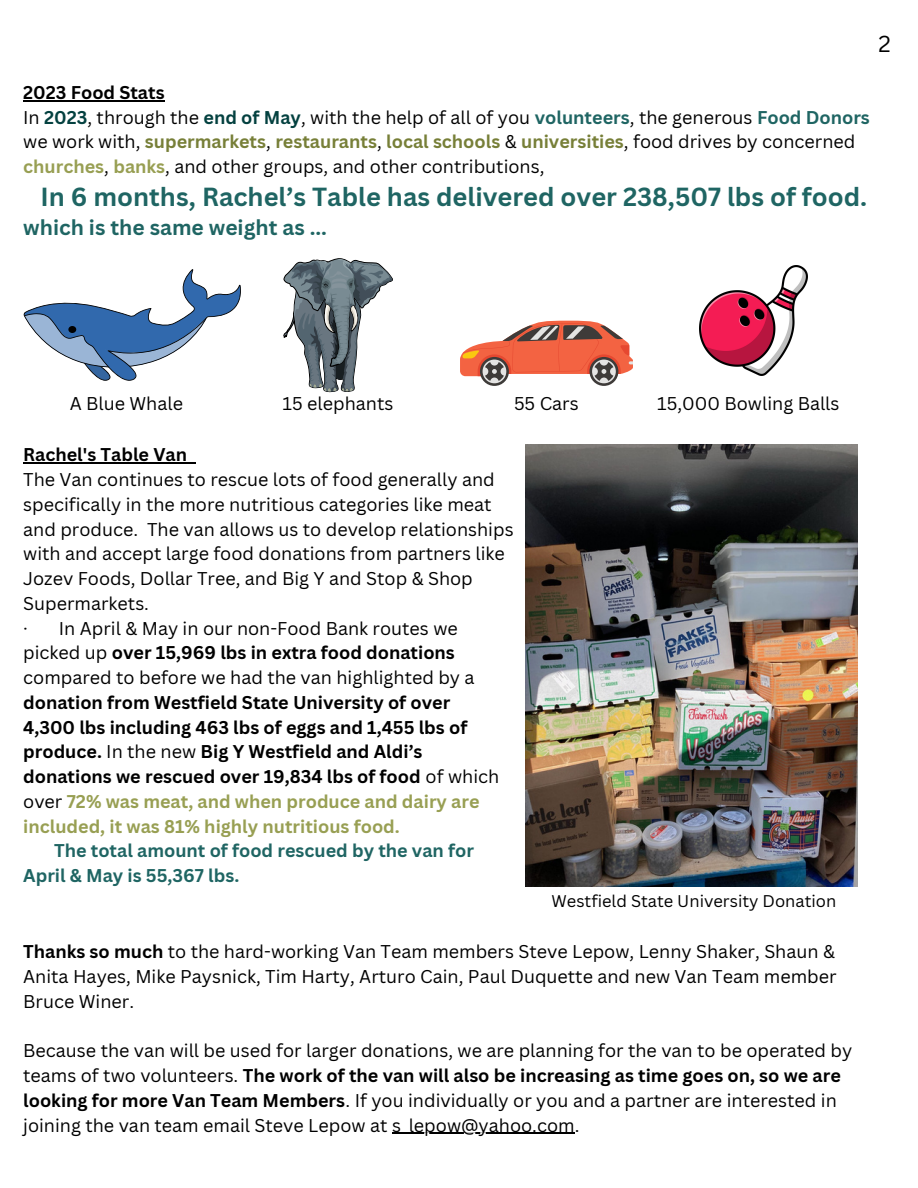
<style>
.page{position:relative;width:918px;height:1188px;background:#fff}
.page>*{position:absolute;margin:0;border:0;box-sizing:border-box;transform-origin:0 0}
.t1{font:700 25.5px "Canva Sans";color:#1f6563}
.t2{font:22.5px "Canva Sans";color:#000}
.t3{font:700 21px "Canva Sans";color:#1f6563}
.t4{font:18px/24.8px "Canva Sans";color:#000}
.t5{font:700 18px/24.8px "Canva Sans";color:#000}
.t6{font:700 18px/24.8px "Canva Sans";color:#1f6563}
.t7{font:16.5px "Canva Sans";color:#000}
.s1{font-weight:700;color:#044140}
.s2{font-weight:700;color:#1f6563}
.s3{font-weight:700;color:#777f38}
.s4{font-weight:700;color:#989f53}
.s5{font-weight:700}
.s6{font-weight:400}
.s7{color:#989f53}
</style>
<div class="page">
<svg style="left:23px;top:269px;width:218px;height:112px"></svg>
<svg style="left:284px;top:258px;width:109px;height:134px"></svg>
<svg style="left:460px;top:321px;width:173px;height:65px"></svg>
<img style="left:699px;top:266px;width:108px;height:109px">
<img style="left:526px;top:444px;width:331px;height:442px">
<hr style="left:23px;top:463px;width:164px;height:1px;background:#000">
<hr style="left:23px;top:100px;width:142px;height:1px;background:#000">
<hr style="left:392px;top:1133px;width:183px;height:1px;background:#000">
<p class="t2" style="left:878px;top:28px;width:14px">2</p>
<p class="t5" style="left:23px;top:79px;width:143px">2023 Food Stats</p>
<p class="t4" style="left:23px;top:104px;width:848px">In <span class="s1">2023</span>, through the <span class="s1">end of May</span>, with the help of all of you <span class="s2">volunteers</span>, the generous <span class="s2">Food Donors </span>we work with, <span class="s3">supermarkets</span>, <span class="s3">restaurants</span>, <span class="s3">local schools</span> &amp; <span class="s3">universities</span>, food drives by concerned <span class="s4">churches</span>, <span class="s4">banks</span>, and other groups, and other contributions,</p>
<p class="t1" style="left:41px;top:178px;width:828px">In 6 months, Rachel’s Table has delivered over 238,507 lbs of food.</p>
<p class="t3" style="left:23px;top:213px;width:305px">which is the same weight as ...</p>
<p class="t4" style="left:70px;top:391px;width:115px">A Blue Whale</p>
<p class="t4" style="left:283px;top:391px;width:112px">15 elephants</p>
<p class="t4" style="left:514px;top:391px;width:66px">55 Cars</p>
<p class="t4" style="left:657px;top:391px;width:184px">15,000 Bowling Balls</p>
<p class="t5" style="left:23px;top:442px;width:165px">Rachel's Table Van</p>
<p class="t4" style="left:23px;top:467px;width:492px">The Van continues to rescue lots of food generally and specifically in the more nutritious categories like meat and produce. The van allows us to develop relationships with and accept large food donations from partners like Jozev Foods, Dollar Tree, and Big Y and Stop &amp; Shop Supermarkets.</p>
<p class="t4" style="left:23px;top:615px;width:453px">· In April &amp; May in our non-Food Bank routes we picked up <span class="s5">over 15,969 lbs in extra food donations </span>compared to before we had the van highlighted by a <span class="s5">donation from Westfield State University of over</span></p>
<p class="t5" style="left:23px;top:714px;width:478px">4,300 lbs including 463 lbs of eggs and 1,455 lbs of produce. <span class="s6">In the new</span> Big Y Westfield and Aldi’s donations we rescued over 19,834 lbs of food <span class="s6">of which over</span> <span class="s7">72% was meat, and when produce and dairy are included, it was 81% highly nutritious food.</span></p>
<p class="t6" style="left:23px;top:838px;width:452px;text-indent:31px">The total amount of food rescued by the van for<br>April &amp; May is 55,367 lbs.</p>
<p class="t7" style="left:552px;top:889px;width:286px">Westfield State University Donation</p>
<p class="t4" style="left:23px;top:939px;width:815px;text-align:justify"><span class="s5">Thanks so much</span> to the hard-working Van Team members Steve Lepow, Lenny Shaker, Shaun &amp; Anita Hayes, Mike Paysnick, Tim Harty, Arturo Cain, Paul Duquette and new Van Team member Bruce Winer.</p>
<p class="t4" style="left:23px;top:1038px;width:831px">Because the van will be used for larger donations, we are planning for the van to be operated by teams of two volunteers. <span class="s5">The work of the van will also be increasing as time goes on, so we are looking for more Van Team Members</span>. If you individually or you and a partner are interested in joining the van team email Steve Lepow at s_lepow@yahoo.com.</p>
</div>
